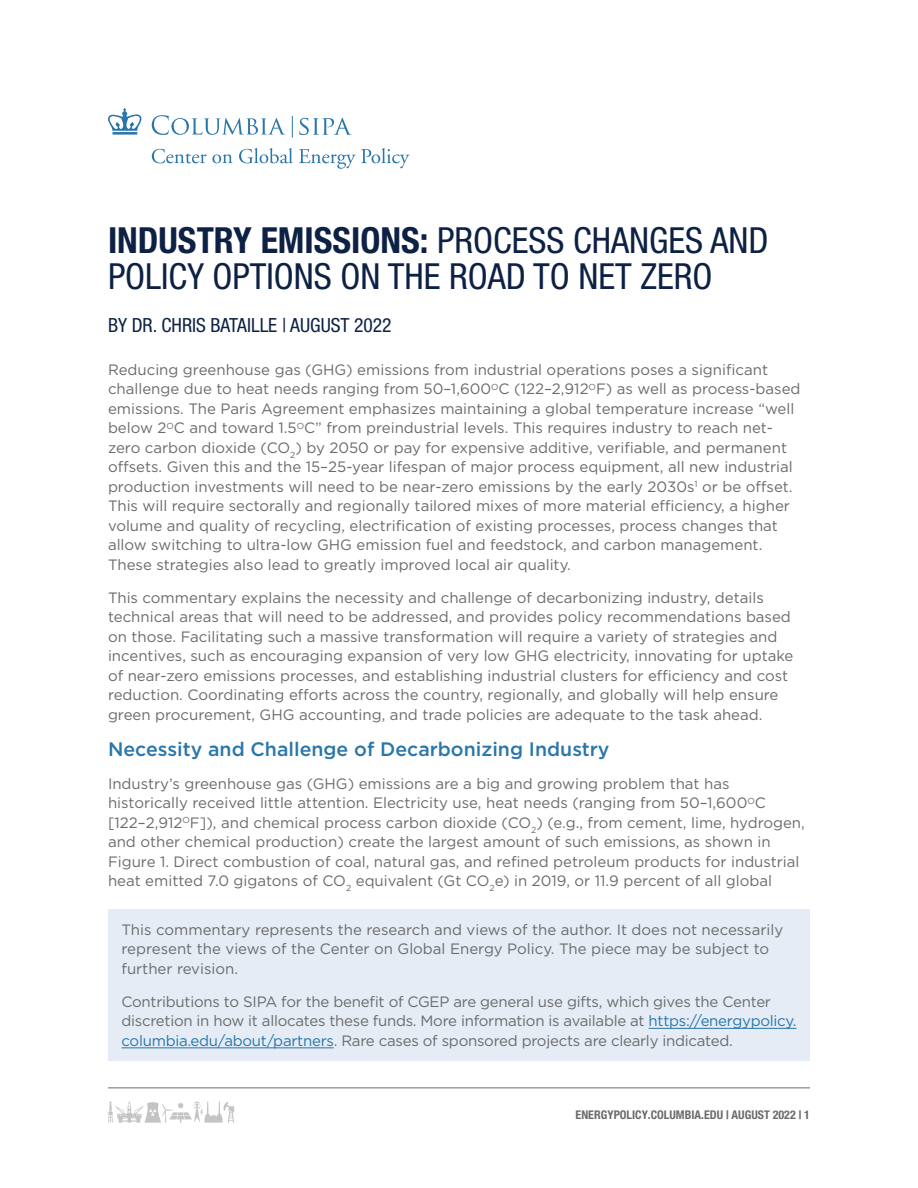
<style>
.page{position:relative;width:918px;height:1188px;background:#fff}
.page>*{position:absolute;margin:0;border:0;box-sizing:border-box;transform-origin:0 0}
.Body_Copy{font:condensed 36px/36px "Helvetica Neue";color:#0d2144}
.Body_Copy-2{font:500 19.5px "Gotham";color:#2976ab}
.t1{font:condensed 19.5px "Helvetica Neue";color:#0d2144}
.Body_Copy-3{font:15px/19.5px "Gotham";color:#6b6b6e}
.t2{font:700 condensed 12px "Helvetica Neue";color:#6b6b6e}
.s1{font-weight:700}
.s2{color:#2976ab}
</style>
<div class="page">
<hr style="left:108px;top:1088px;width:702px;height:1px;background:#6b6b6e">
<svg style="left:108px;top:1102px;width:126px;height:21px"></svg>
<svg style="left:108px;top:108px;width:302px;height:61px"></svg>
<div style="left:108px;top:909px;width:702px;height:152px;background:#e5ecf5"></div>
<hr style="left:649px;top:1028px;width:148px;height:1px;background:#2976ab">
<hr style="left:122px;top:1048px;width:212px;height:1px;background:#2976ab">
<p class="Body_Copy" style="left:108px;top:222px;width:662px"><span class="s1">INDUSTRY EMISSIONS:</span> PROCESS CHANGES AND<br>POLICY OPTIONS ON THE ROAD TO NET ZERO</p>
<p class="t1" style="left:108px;top:314px;width:285px">BY DR. CHRIS BATAILLE | AUGUST 2022</p>
<p class="Body_Copy-3" style="left:108px;top:360px;width:694px">Reducing greenhouse gas (GHG) emissions from industrial operations poses a significant challenge due to heat needs ranging from 50–1,600<sup>O</sup>C (122–2,912<sup>O</sup>F) as well as process-based emissions. The Paris Agreement emphasizes maintaining a global temperature increase “well below 2<sup>O</sup>C and toward 1.5<sup>O</sup>C” from preindustrial levels. This requires industry to reach net&shy;zero carbon dioxide (CO<sub>2</sub>) by 2050 or pay for expensive additive, verifiable, and permanent offsets. Given this and the 15–25-year lifespan of major process equipment, all new industrial production investments will need to be near-zero emissions by the early 2030s<sup>1</sup> or be offset.<br>This will require sectorally and regionally tailored mixes of more material efficiency, a higher volume and quality of recycling, electrification of existing processes, process changes that allow switching to ultra-low GHG emission fuel and feedstock, and carbon management.<br>These strategies also lead to greatly improved local air quality.</p>
<p class="Body_Copy-3" style="left:108px;top:588px;width:687px">This commentary explains the necessity and challenge of decarbonizing industry, details technical areas that will need to be addressed, and provides policy recommendations based on those. Facilitating such a massive transformation will require a variety of strategies and incentives, such as encouraging expansion of very low GHG electricity, innovating for uptake of near-zero emissions processes, and establishing industrial clusters for efficiency and cost reduction. Coordinating efforts across the country, regionally, and globally will help ensure green procurement, GHG accounting, and trade policies are adequate to the task ahead.</p>
<p class="Body_Copy-2" style="left:108px;top:738px;width:503px">Necessity and Challenge of Decarbonizing Industry</p>
<p class="Body_Copy-3" style="left:108px;top:774px;width:698px">Industry’s greenhouse gas (GHG) emissions are a big and growing problem that has historically received little attention. Electricity use, heat needs (ranging from 50–1,600<sup>O</sup>C [122–2,912<sup>O</sup>F]), and chemical process carbon dioxide (CO<sub>2</sub>) (e.g., from cement, lime, hydrogen, and other chemical production) create the largest amount of such emissions, as shown in Figure 1. Direct combustion of coal, natural gas, and refined petroleum products for industrial heat emitted 7.0 gigatons of CO<sub>2</sub> equivalent (Gt CO<sub>2</sub>e) in 2019, or 11.9 percent of all global</p>
<p class="Body_Copy-3" style="left:122px;top:919px;width:663px">This commentary represents the research and views of the author. It does not necessarily represent the views of the Center on Global Energy Policy. The piece may be subject to further revision.</p>
<p class="Body_Copy-3" style="left:122px;top:991px;width:677px">Contributions to SIPA for the benefit of CGEP are general use gifts, which gives the Center discretion in how it allocates these funds. More information is available at <span class="s2">https://energypolicy. columbia.edu/about/partners</span>. Rare cases of sponsored projects are clearly indicated.</p>
<p class="t2" style="left:576px;top:1108px;width:236px">ENERGYPOLICY.COLUMBIA.EDU | AUGUST 2022 | 1</p>
</div>
